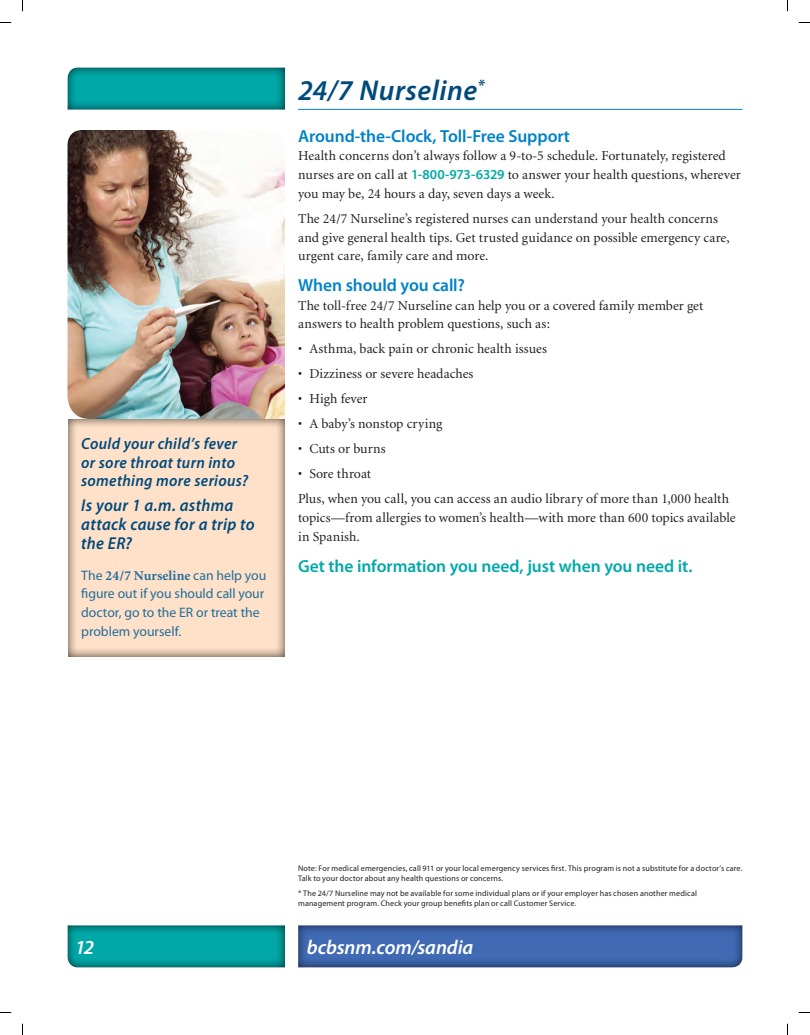
<style>
.page{position:relative;width:810px;height:1035px;background:#fff}
.page>*{position:absolute;margin:0;border:0;box-sizing:border-box;transform-origin:0 0}
.Subhead_italic{font:italic 600 28.75px "Myriad Pro";letter-spacing:.02em;color:#004a7b}
.t1{font:italic 600 20px "Myriad Pro";letter-spacing:-.005em;color:#fff}
.subhead{font:600 17.5px "Myriad Pro";letter-spacing:-.005em;color:#0082c8}
.subhead-2{font:600 17.5px "Myriad Pro";letter-spacing:-.005em;color:#00a9a8}
.sidebar_head{font:italic 600 17.25px/18.8px "Myriad Pro";letter-spacing:.02em;color:#004a7b;scale:.95 1}
.sidebar_head-2{font:italic 600 16.25px/18.8px "Myriad Pro";letter-spacing:.02em;color:#004a7b;scale:.95 1}
.body{font:13.75px/18.8px "Minion";letter-spacing:.005em;color:#231f20}
.sidebar{font:13.75px/18.8px "Myriad Pro";color:#236e9a}
.callout{font:8.12px/9.8px "Myriad Pro";letter-spacing:.015em;color:#231f20}
.s1{font-family:"Minion";font-weight:700}
.s2{font-family:"Myriad Pro";font-weight:600;color:#00a9a8}
</style>
<div class="page">
<div style="left:66px;top:925px;width:219px;height:45px;background:#231f20;opacity:.75"></div>
<div style="left:296px;top:925px;width:447px;height:45px;background:#231f20;opacity:.75"></div>
<div style="left:66px;top:65px;width:219px;height:45px;background:#231f20;opacity:.75"></div>
<img style="left:68px;top:130px;width:217px;height:284px">
<hr style="left:298px;top:109px;width:444px;height:1px;background:#0085cb">
<div style="left:65px;top:414px;width:220px;height:243px;background:#231f20;opacity:.75"></div>
<p class="sidebar_head-2" style="left:81px;top:434px;width:177px">Could your child’s fever or sore throat turn into something more serious?</p>
<p class="sidebar_head" style="left:81px;top:497px;width:184px">Is your 1 a.m. asthma attack cause for a trip to the ER?</p>
<p class="sidebar" style="left:81px;top:566px;width:187px">The <span class="s1">24/7 Nurseline</span> can help you figure out if you should call your doctor, go to the ER or treat the problem yourself.</p>
<p class="Subhead_italic" style="left:298px;top:75px;width:188px">24/7 Nurseline<sup>*</sup></p>
<p class="subhead" style="left:298px;top:126px;width:273px">Around-the-Clock, Toll-Free Support</p>
<p class="body" style="left:298px;top:147px;width:444px">Health concerns don’t always follow a 9-to-5 schedule. Fortunately, registered nurses are on call at <span class="s2">1-800-973-6329</span> to answer your health questions, wherever you may be, 24 hours a day, seven days a week.</p>
<p class="body" style="left:298px;top:210px;width:433px">The 24/7 Nurseline’s registered nurses can understand your health concerns and give general health tips. Get trusted guidance on possible emergency care, urgent care, family care and more.</p>
<p class="subhead" style="left:298px;top:275px;width:168px">When should you call?</p>
<p class="body" style="left:298px;top:296px;width:407px">The toll-free 24/7 Nurseline can help you or a covered family member get answers to health problem questions, such as:</p>
<p class="body" style="left:298px;top:340px;width:250px">• Asthma, back pain or chronic health issues</p>
<p class="body" style="left:298px;top:365px;width:177px">• Dizziness or severe headaches</p>
<p class="body" style="left:298px;top:390px;width:71px">• High fever</p>
<p class="body" style="left:298px;top:415px;width:146px">• A baby’s nonstop crying</p>
<p class="body" style="left:298px;top:440px;width:89px">• Cuts or burns</p>
<p class="body" style="left:298px;top:465px;width:75px">• Sore throat</p>
<p class="body" style="left:298px;top:490px;width:439px">Plus, when you call, you can access an audio library of more than 1,000 health topics—from allergies to women’s health—with more than 600 topics available in Spanish.</p>
<p class="subhead-2" style="left:298px;top:556px;width:396px">Get the information you need, just when you need it.</p>
<p class="callout" style="left:298px;top:863px;width:446px">Note: For medical emergencies, call 911 or your local emergency services first. This program is not a substitute for a doctor’s care.<br>Talk to your doctor about any health questions or concerns.</p>
<p class="callout" style="left:298px;top:888px;width:400px">* The 24/7 Nurseline may not be available for some individual plans or if your employer has chosen another medical management program. Check your group benefits plan or call Customer Service.</p>
<h2 class="t1" style="left:75px;top:937px;width:21px">12</h2>
<h2 class="t1" style="left:307px;top:937px;width:168px">bcbsnm.com/sandia</h2>
</div>
